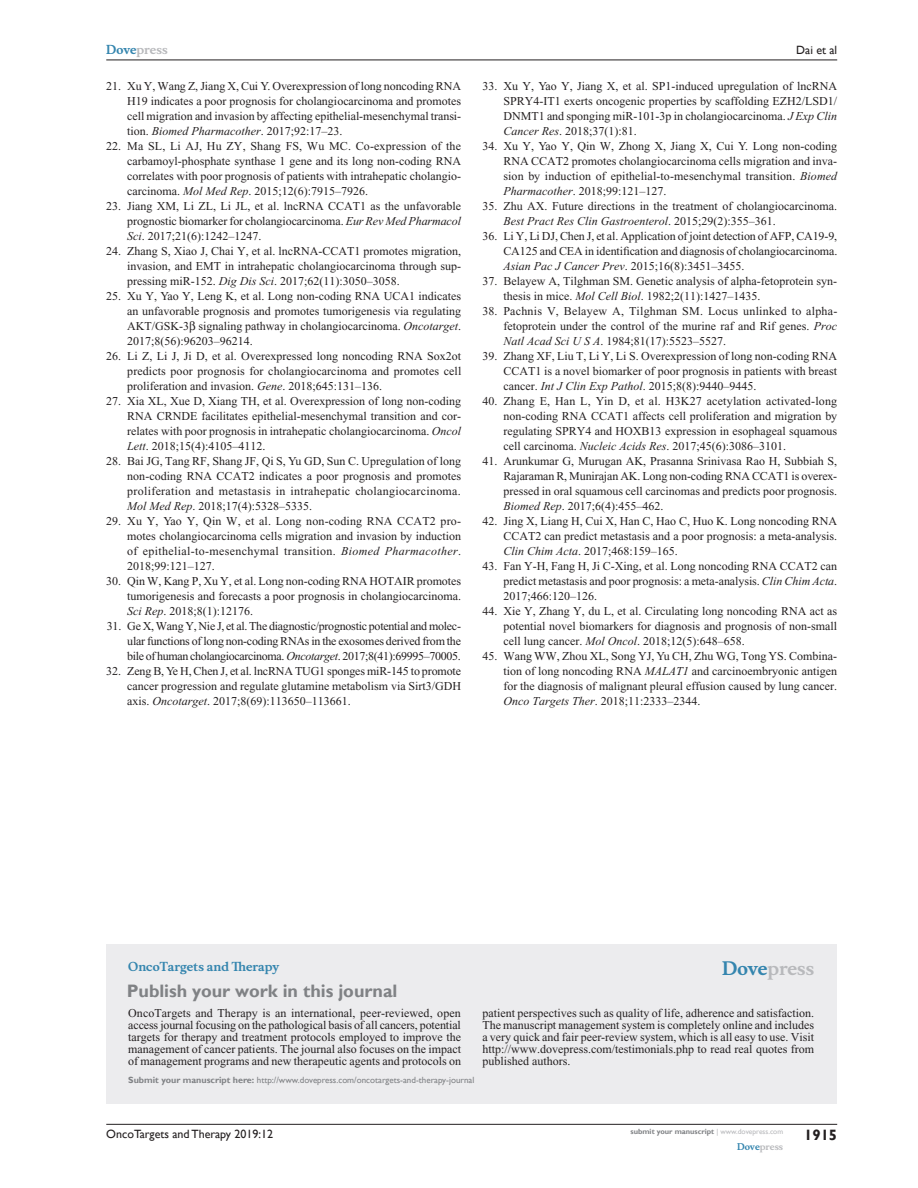
<style>
.page{position:relative;width:918px;height:1188px;background:#fff}
.page>*{position:absolute;margin:0;border:0;box-sizing:border-box;transform-origin:0 0}
.t1{font:700 18px "Gill Sans";color:#808285}
.t2{font:700 18px "Musee";color:#b8b9bc}
.t3{font:700 15px "Gill Sans";color:#231f20}
.RefNL2{font:12px/15px "Times New Roman";color:#231f20;text-align:justify}
.t4{font:12px "Gill Sans";color:#231f20}
.t5{font:700 12px "Musee";color:#3485ae}
.t6{font:700 12px "Musee";color:#b8b9bc}
.t7{font:9px "Gill Sans";color:#808285}
.t8{font:700 9px "Musee";color:#b8b9bc}
.t9{font:700 7.5px "Gill Sans";color:#808285}
.s1{color:#3485ae}
.s2{font-style:italic}
.s3{font-weight:700}
.s4{font-weight:400;color:#b8b9bc}
</style>
<div class="page">
<div style="left:106px;top:944px;width:731px;height:159px;background:#ececee"></div>
<hr style="left:106px;top:1124px;width:731px;height:1px;background:#231f20">
<hr style="left:106px;top:60px;width:731px;height:1px;background:#231f20">
<p class="t6" style="left:106px;top:43px;width:63px"><span class="s1">Dove</span>press</p>
<p class="RefNL2" style="left:127px;top:79px;width:335px;text-indent:-21px">21. Xu Y, Wang Z, Jiang X, Cui Y. Overexpression of long noncoding RNA H19 indicates a poor prognosis for cholangiocarcinoma and promotes cell migration and invasion by affecting epithelial-mesenchymal transi&shy;tion. <span class="s2">Biomed Pharmacother</span>. 2017;92:17–23.</p>
<p class="RefNL2" style="left:127px;top:139px;width:335px;text-indent:-21px">22. Ma SL, Li AJ, Hu ZY, Shang FS, Wu MC. Co‑expression of the carbamoyl‑phosphate synthase 1 gene and its long non‑coding RNA correlates with poor prognosis of patients with intrahepatic cholangio&shy;carcinoma. <span class="s2">Mol Med Rep</span>. 2015;12(6):7915–7926.</p>
<p class="RefNL2" style="left:127px;top:199px;width:335px;text-indent:-21px">23. Jiang XM, Li ZL, Li JL, et al. lncRNA CCAT1 as the unfavorable prognostic biomarker for cholangiocarcinoma. <span class="s2">Eur Rev Med Pharmacol Sci</span>. 2017;21(6):1242–1247.</p>
<p class="RefNL2" style="left:127px;top:244px;width:335px;text-indent:-21px">24. Zhang S, Xiao J, Chai Y, et al. lncRNA-CCAT1 promotes migration, invasion, and EMT in intrahepatic cholangiocarcinoma through sup&shy;pressing miR-152. <span class="s2">Dig Dis Sci</span>. 2017;62(11):3050–3058.</p>
<p class="RefNL2" style="left:127px;top:289px;width:335px;text-indent:-21px">25. Xu Y, Yao Y, Leng K, et al. Long non-coding RNA UCA1 indicates an unfavorable prognosis and promotes tumorigenesis via regulating AKT/GSK-3 signaling pathway in cholangiocarcinoma. <span class="s2">Oncotarget</span>.<br>2017;8(56):96203–96214.</p>
<p class="RefNL2" style="left:127px;top:349px;width:336px;text-indent:-21px">26. Li Z, Li J, Ji D, et al. Overexpressed long noncoding RNA Sox2ot predicts poor prognosis for cholangiocarcinoma and promotes cell proliferation and invasion. <span class="s2">Gene</span>. 2018;645:131–136.</p>
<p class="RefNL2" style="left:127px;top:394px;width:335px;text-indent:-21px">27. Xia XL, Xue D, Xiang TH, et al. Overexpression of long non-coding RNA CRNDE facilitates epithelial-mesenchymal transition and cor&shy;relates with poor prognosis in intrahepatic cholangiocarcinoma. <span class="s2">Oncol Lett</span>. 2018;15(4):4105–4112.</p>
<p class="RefNL2" style="left:127px;top:454px;width:336px;text-indent:-21px">28. Bai JG, Tang RF, Shang JF, Qi S, Yu GD, Sun C. Upregulation of long non‑coding RNA CCAT2 indicates a poor prognosis and promotes proliferation and metastasis in intrahepatic cholangiocarcinoma.<br><span class="s2">Mol Med Rep</span>. 2018;17(4):5328–5335.</p>
<p class="RefNL2" style="left:127px;top:514px;width:335px;text-indent:-21px">29. Xu Y, Yao Y, Qin W, et al. Long non-coding RNA CCAT2 pro&shy;motes cholangiocarcinoma cells migration and invasion by induction of epithelial-to-mesenchymal transition. <span class="s2">Biomed Pharmacother</span>.<br>2018;99:121–127.</p>
<p class="RefNL2" style="left:127px;top:574px;width:335px;text-indent:-21px">30. Qin W, Kang P, Xu Y, et al. Long non-coding RNA HOTAIR promotes tumorigenesis and forecasts a poor prognosis in cholangiocarcinoma.<br><span class="s2">Sci Rep</span>. 2018;8(1):12176.</p>
<p class="RefNL2" style="left:127px;top:619px;width:335px;text-indent:-20px">31. Ge X, Wang Y, Nie J, et al. The diagnostic/prognostic potential and molec&shy;ular functions of long non-coding RNAs in the exosomes derived from the bile of human cholangiocarcinoma. <span class="s2">Oncotarget</span>. 2017;8(41):69995–70005.</p>
<p class="RefNL2" style="left:127px;top:664px;width:335px;text-indent:-21px">32. Zeng B, Ye H, Chen J, et al. lncRNA TUG1 sponges miR-145 to promote cancer progression and regulate glutamine metabolism via Sirt3/GDH axis. <span class="s2">Oncotarget</span>. 2017;8(69):113650–113661.</p>
<p class="t4" style="left:796px;top:43px;width:42px">Dai et al</p>
<p class="RefNL2" style="left:503px;top:79px;width:335px;text-indent:-21px">33. Xu Y, Yao Y, Jiang X, et al. SP1-induced upregulation of lncRNA SPRY4-IT1 exerts oncogenic properties by scaffolding EZH2/LSD1/ DNMT1 and sponging miR-101-3p in cholangiocarcinoma. <span class="s2">J Exp Clin Cancer Res</span>. 2018;37(1):81.</p>
<p class="RefNL2" style="left:503px;top:139px;width:335px;text-indent:-21px">34. Xu Y, Yao Y, Qin W, Zhong X, Jiang X, Cui Y. Long non-coding RNA CCAT2 promotes cholangiocarcinoma cells migration and inva&shy;sion by induction of epithelial-to-mesenchymal transition. <span class="s2">Biomed Pharmacother</span>. 2018;99:121–127.</p>
<p class="RefNL2" style="left:503px;top:199px;width:335px;text-indent:-21px">35. Zhu AX. Future directions in the treatment of cholangiocarcinoma.<br><span class="s2">Best Pract Res Clin Gastroenterol</span>. 2015;29(2):355–361.</p>
<p class="RefNL2" style="left:503px;top:229px;width:336px;text-indent:-21px">36. Li Y, Li DJ, Chen J, et al. Application of joint detection of AFP, CA19-9, CA125 and CEA in identification and diagnosis of cholangiocarcinoma.<br><span class="s2">Asian Pac J Cancer Prev</span>. 2015;16(8):3451–3455.</p>
<p class="RefNL2" style="left:503px;top:274px;width:335px;text-indent:-21px">37. Belayew A, Tilghman SM. Genetic analysis of alpha-fetoprotein syn&shy;thesis in mice. <span class="s2">Mol Cell Biol</span>. 1982;2(11):1427–1435.</p>
<p class="RefNL2" style="left:503px;top:304px;width:336px;text-indent:-21px">38. Pachnis V, Belayew A, Tilghman SM. Locus unlinked to alpha&shy;fetoprotein under the control of the murine raf and Rif genes. <span class="s2">Proc Natl Acad Sci U S A</span>. 1984;81(17):5523–5527.</p>
<p class="RefNL2" style="left:503px;top:349px;width:335px;text-indent:-21px">39. Zhang XF, Liu T, Li Y, Li S. Overexpression of long non-coding RNA CCAT1 is a novel biomarker of poor prognosis in patients with breast cancer. <span class="s2">Int J Clin Exp Pathol</span>. 2015;8(8):9440–9445.</p>
<p class="RefNL2" style="left:503px;top:394px;width:335px;text-indent:-21px">40. Zhang E, Han L, Yin D, et al. H3K27 acetylation activated-long non-coding RNA CCAT1 affects cell proliferation and migration by regulating SPRY4 and HOXB13 expression in esophageal squamous cell carcinoma. <span class="s2">Nucleic Acids Res</span>. 2017;45(6):3086–3101.</p>
<p class="RefNL2" style="left:503px;top:454px;width:335px;text-indent:-21px">41. Arunkumar G, Murugan AK, Prasanna Srinivasa Rao H, Subbiah S, Rajaraman R, Munirajan AK. Long non-coding RNA CCAT1 is overex&shy;pressed in oral squamous cell carcinomas and predicts poor prognosis.<br><span class="s2">Biomed Rep</span>. 2017;6(4):455–462.</p>
<p class="RefNL2" style="left:503px;top:514px;width:335px;text-indent:-21px">42. Jing X, Liang H, Cui X, Han C, Hao C, Huo K. Long noncoding RNA CCAT2 can predict metastasis and a poor prognosis: a meta-analysis.<br><span class="s2">Clin Chim Acta</span>. 2017;468:159–165.</p>
<p class="RefNL2" style="left:503px;top:559px;width:335px;text-indent:-21px">43. Fan Y-H, Fang H, Ji C-Xing, et al. Long noncoding RNA CCAT2 can predict metastasis and poor prognosis: a meta-analysis. <span class="s2">Clin Chim Acta</span>.<br>2017;466:120–126.</p>
<p class="RefNL2" style="left:503px;top:604px;width:335px;text-indent:-21px">44. Xie Y, Zhang Y, du L, et al. Circulating long noncoding RNA act as potential novel biomarkers for diagnosis and prognosis of non-small cell lung cancer. <span class="s2">Mol Oncol</span>. 2018;12(5):648–658.</p>
<p class="RefNL2" style="left:503px;top:649px;width:335px;text-indent:-21px">45. Wang WW, Zhou XL, Song YJ, Yu CH, Zhu WG, Tong YS. Combina&shy;tion of long noncoding RNA <span class="s2">MALAT1</span> and carcinoembryonic antigen for the diagnosis of malignant pleural effusion caused by lung cancer.<br><span class="s2">Onco Targets Ther</span>. 2018;11:2333–2344.</p>
<p class="t5" style="left:128px;top:959px;width:152px">OncoTargets and Therapy</p>
<h1 class="t1" style="left:127px;top:980px;width:272px">Publish your work in this journal</h1>
<h1 class="t2" style="left:722px;top:958px;width:94px"><span class="s1">Dove</span>press</h1>
<p class="RefNL2" style="left:128px;top:1007px;width:334px;line-height:12px">OncoTargets and Therapy is an international, peer-reviewed, open access journal focusing on the pathological basis of all cancers, potential targets for therapy and treatment protocols employed to improve the management of cancer patients. The journal also focuses on the impact of management programs and new therapeutic agents and protocols on</p>
<p class="RefNL2" style="left:482px;top:1007px;width:333px;line-height:12px">patient perspectives such as quality of life, adherence and satisfaction.<br>The manuscript management system is completely online and includes a very quick and fair peer-review system, which is all easy to use. Visit http://www.dovepress.com/testimonials.php to read real quotes from published authors.</p>
<p class="t7" style="left:128px;top:1075px;width:348px"><span class="s3">Submit your manuscript here:</span> http://www.dovepress.com/oncotargets-and-therapy-journal</p>
<p class="t4" style="left:106px;top:1127px;width:168px">OncoTargets and Therapy 2019:12</p>
<p class="t9" style="left:631px;top:1127px;width:154px">submit your manuscript <span class="s4">| www.dovepress.com</span></p>
<p class="t8" style="left:737px;top:1141px;width:48px"><span class="s1">Dove</span>press</p>
<p class="t3" style="left:804px;top:1126px;width:35px">1915</p>
</div>
